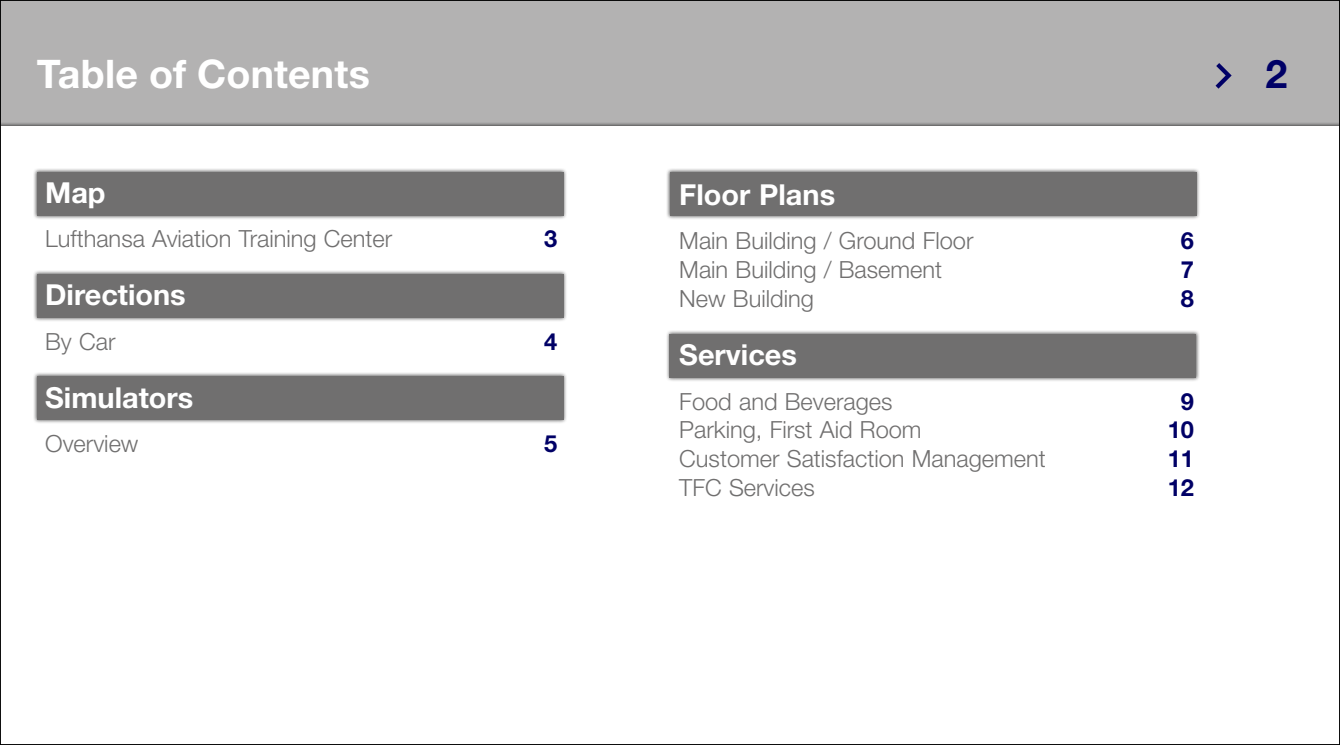
<style>
.page{position:relative;width:1340px;height:745px;background:#fff}
.page>*{position:absolute;margin:0;border:0;box-sizing:border-box;transform-origin:0 0}
.t1{font:700 39.38px "Helvetica Neue LT";letter-spacing:.005em;color:#fff}
.t2{font:700 39.38px "Helvetica Neue LT";color:#006}
.t3{font:700 28.88px "Helvetica Neue LT";color:#fff}
.t4{font:300 23.62px "Helvetica Neue LT";color:#706f6f}
.t5{font:700 23.62px "Helvetica Neue LT";color:#006}
</style>
<div class="page">
<div style="left:0;top:0;width:1339px;height:160px;background:#b3b2b2"></div>
<div style="left:0;top:126px;width:1339px;height:618px;background:#fff"></div>
<div style="left:33px;top:371px;width:534px;height:52px;background:#000;opacity:.7"></div>
<div style="left:37px;top:375px;width:526px;height:44px;background:#706f6f"></div>
<div style="left:665px;top:330px;width:535px;height:51px;background:#000;opacity:.7"></div>
<div style="left:669px;top:334px;width:527px;height:44px;background:#706f6f"></div>
<div style="left:33px;top:167px;width:534px;height:52px;background:#000;opacity:.7"></div>
<div style="left:37px;top:171px;width:526px;height:44px;background:#706f6f"></div>
<div style="left:33px;top:270px;width:534px;height:52px;background:#000;opacity:.7"></div>
<div style="left:37px;top:274px;width:526px;height:44px;background:#706f6f"></div>
<div style="left:666px;top:167px;width:534px;height:52px;background:#000;opacity:.7"></div>
<div style="left:670px;top:171px;width:526px;height:44px;background:#706f6f"></div>
<svg style="left:1215px;top:63px;width:16px;height:26px"></svg>
<h1 class="t1" style="left:37px;top:50px;width:334px">Table of Contents</h1>
<p class="t3" style="left:45px;top:174px;width:62px">Map</p>
<p class="t4" style="left:45px;top:224px;width:348px">Lufthansa Aviation Training Center</p>
<p class="t5" style="left:544px;top:224px;width:15px">3</p>
<p class="t3" style="left:45px;top:277px;width:142px">Directions</p>
<p class="t4" style="left:45px;top:326px;width:72px">By Car</p>
<p class="t5" style="left:544px;top:326px;width:15px">4</p>
<p class="t3" style="left:45px;top:379px;width:150px">Simulators</p>
<p class="t4" style="left:45px;top:429px;width:95px">Overview</p>
<p class="t5" style="left:544px;top:429px;width:15px">5</p>
<p class="t3" style="left:679px;top:176px;width:157px">Floor Plans</p>
<p class="t4" style="left:679px;top:226px;width:296px">Main Building / Ground Floor</p>
<p class="t5" style="left:1180px;top:226px;width:15px">6</p>
<p class="t4" style="left:679px;top:255px;width:264px">Main Building / Basement</p>
<p class="t5" style="left:1180px;top:255px;width:15px">7</p>
<p class="t4" style="left:679px;top:284px;width:136px">New Building</p>
<p class="t5" style="left:1180px;top:284px;width:15px">8</p>
<p class="t3" style="left:679px;top:336px;width:119px">Services</p>
<p class="t4" style="left:679px;top:386px;width:215px">Food and Beverages</p>
<p class="t5" style="left:1180px;top:386px;width:15px">9</p>
<p class="t4" style="left:679px;top:415px;width:244px">Parking, First Aid Room</p>
<p class="t5" style="left:1167px;top:415px;width:28px">10</p>
<p class="t4" style="left:679px;top:444px;width:368px">Customer Satisfaction Management</p>
<p class="t5" style="left:1167px;top:444px;width:28px">11</p>
<p class="t4" style="left:679px;top:473px;width:137px">TFC Services</p>
<p class="t5" style="left:1167px;top:473px;width:28px">12</p>
<h1 class="t2" style="left:1265px;top:50px;width:23px">2</h1>
</div>
